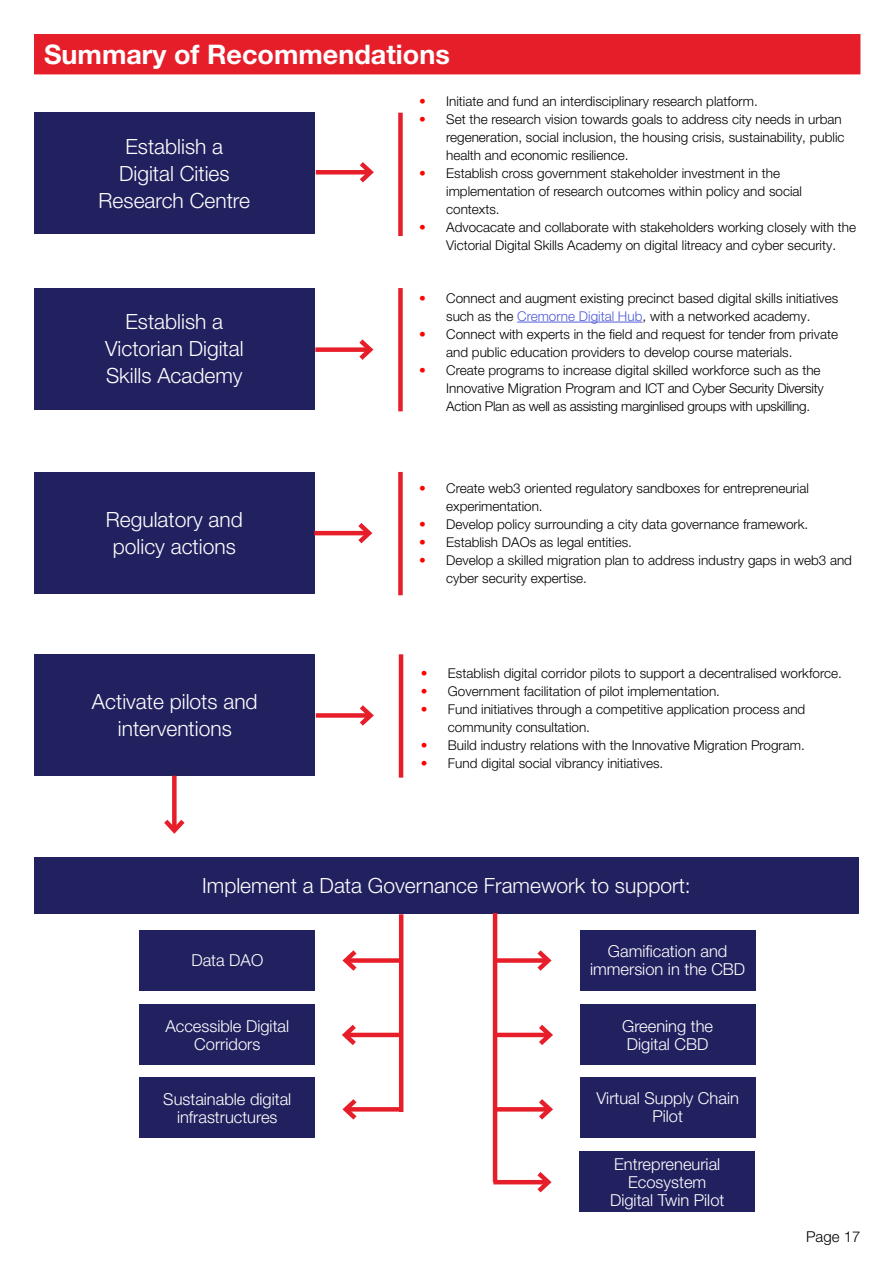
<style>
.page{position:relative;width:893px;height:1263px;background:#fff}
.page>*{position:absolute;margin:0;border:0;box-sizing:border-box;transform-origin:0 0}
.t1{font:700 27px "Helvetica Neue LT Pro";color:#fff}
.t2{font:300 21px/27px "Helvetica Neue LT Pro";color:#fff;text-align:center}
.t3{font:300 16.5px/18px "Helvetica Neue LT Pro";color:#fff;text-align:center}
.t4{font:300 15px "Helvetica Neue LT Pro";color:#000}
.t5{font:300 13.5px/18px "Helvetica Neue LT Pro";color:#000}
.t6{font:300 13.5px/18px "Helvetica Neue LT Pro";letter-spacing:-.02em;color:#000}
.s1{color:#f00}
.s2{color:#4f5cd6}
</style>
<div class="page">
<div style="left:35px;top:35px;width:825px;height:39px;background:#e61e2a"></div>
<div style="left:34px;top:34px;width:826px;height:40px;border:2px solid #e61e2a"></div>
<div style="left:34px;top:113px;width:281px;height:121px;background:#222160"></div>
<div style="left:398px;top:113px;width:5px;height:123px;background:#e61e2a"></div>
<div style="left:34px;top:288px;width:281px;height:121px;background:#222160"></div>
<div style="left:35px;top:654px;width:280px;height:121px;background:#222160"></div>
<hr style="left:517px;top:322px;width:125px;height:1px;background:#4f5cd6">
<div style="left:398px;top:288px;width:5px;height:123px;background:#e61e2a"></div>
<hr style="left:399px;top:654px;width:4px;height:124px;background:#e61e2a">
<div style="left:34px;top:472px;width:281px;height:121px;background:#222160"></div>
<div style="left:398px;top:472px;width:5px;height:123px;background:#e61e2a"></div>
<div style="left:316px;top:170px;width:55px;height:5px;background:#e61e2a"></div>
<svg style="left:355px;top:162px;width:19px;height:21px"></svg>
<div style="left:34px;top:857px;width:825px;height:56px;background:#222160"></div>
<div style="left:139px;top:930px;width:176px;height:61px;background:#222160"></div>
<div style="left:580px;top:930px;width:175px;height:61px;background:#222160"></div>
<div style="left:580px;top:1077px;width:175px;height:61px;background:#222160"></div>
<div style="left:579px;top:1151px;width:176px;height:61px;background:#222160"></div>
<div style="left:315px;top:347px;width:55px;height:5px;background:#e61e2a"></div>
<svg style="left:355px;top:339px;width:19px;height:21px"></svg>
<hr style="left:314px;top:531px;width:55px;height:4px;background:#e61e2a">
<svg style="left:353px;top:523px;width:20px;height:21px"></svg>
<div style="left:316px;top:713px;width:55px;height:5px;background:#e61e2a"></div>
<svg style="left:355px;top:705px;width:19px;height:21px"></svg>
<div style="left:172px;top:776px;width:5px;height:54px;background:#e61e2a"></div>
<svg style="left:164px;top:815px;width:21px;height:19px"></svg>
<hr style="left:399px;top:914px;width:4px;height:198px;background:#e61e2a">
<div style="left:346px;top:958px;width:55px;height:5px;background:#e61e2a"></div>
<svg style="left:342px;top:950px;width:19px;height:21px"></svg>
<div style="left:493px;top:958px;width:55px;height:5px;background:#e61e2a"></div>
<svg style="left:533px;top:950px;width:19px;height:21px"></svg>
<div style="left:580px;top:1004px;width:175px;height:61px;background:#222160"></div>
<div style="left:139px;top:1077px;width:176px;height:61px;background:#222160"></div>
<div style="left:139px;top:1004px;width:176px;height:61px;background:#222160"></div>
<hr style="left:495px;top:1033px;width:55px;height:4px;background:#e61e2a">
<svg style="left:534px;top:1024px;width:19px;height:21px"></svg>
<svg style="left:497px;top:1107px;width:37px;height:4px"></svg>
<svg style="left:534px;top:1099px;width:19px;height:21px"></svg>
<hr style="left:345px;top:1033px;width:55px;height:4px;background:#e61e2a">
<svg style="left:342px;top:1024px;width:19px;height:21px"></svg>
<svg style="left:361px;top:1107px;width:38px;height:4px"></svg>
<svg style="left:342px;top:1099px;width:19px;height:21px"></svg>
<hr style="left:493px;top:913px;width:4px;height:269px;background:#e61e2a">
<hr style="left:493px;top:1180px;width:55px;height:4px;background:#e61e2a">
<svg style="left:533px;top:1172px;width:19px;height:21px"></svg>
<h1 class="t1" style="left:44px;top:38px;width:407px">Summary of Recommendations</h1>
<h2 class="t2" style="left:99px;top:132px;width:153px">Establish a<br>Digital Cities<br>Research Centre</h2>
<h2 class="t2" style="left:105px;top:308px;width:140px">Establish a<br>Victorian Digital<br>Skills Academy</h2>
<h2 class="t2" style="left:106px;top:505px;width:138px">Regulatory and policy actions</h2>
<h2 class="t2" style="left:92px;top:687px;width:167px">Activate pilots and interventions</h2>
<p class="t5" style="left:419px;top:92px;width:340px"><span class="s1">•</span> Initiate and fund an interdisciplinary research platform.</p>
<p class="t5" style="left:446px;top:110px;width:400px;text-indent:-27px"><span class="s1">•</span> Set the research vision towards goals to address city needs in urban regeneration, social inclusion, the housing crisis, sustainability, public health and economic resilience.</p>
<p class="t5" style="left:446px;top:164px;width:357px;text-indent:-27px"><span class="s1">•</span> Establish cross government stakeholder investment in the implementation of research outcomes within policy and social contexts.</p>
<p class="t5" style="left:419px;top:218px;width:438px;text-align:center"><span class="s1">•</span> Advocacate and collaborate with stakeholders working closely with the<br>Victorial Digital Skills Academy on digital litreacy and cyber security.</p>
<p class="t5" style="left:419px;top:289px;width:421px;text-align:center"><span class="s1">•</span> Connect and augment existing precinct based digital skills initiatives such as the <span class="s2">Cremorne Digital Hub</span>, with a networked academy.</p>
<p class="t5" style="left:446px;top:325px;width:393px;text-indent:-27px"><span class="s1">•</span> Connect with experts in the field and request for tender from private and public education providers to develop course materials.</p>
<p class="t6" style="left:446px;top:361px;width:379px;text-indent:-27px"><span class="s1">•</span> Create programs to increase digital skilled workforce such as the<br>Innovative Migration Program and ICT and Cyber Security Diversity<br>Action Plan as well as assisting marginlised groups with upskilling.</p>
<p class="t5" style="left:446px;top:479px;width:364px;text-indent:-27px"><span class="s1">•</span> Create web3 oriented regulatory sandboxes for entrepreneurial experimentation.</p>
<p class="t5" style="left:419px;top:515px;width:391px"><span class="s1">•</span> Develop policy surrounding a city data governance framework.</p>
<p class="t5" style="left:419px;top:533px;width:214px"><span class="s1">•</span> Establish DAOs as legal entities.</p>
<p class="t5" style="left:446px;top:551px;width:407px;text-indent:-27px"><span class="s1">•</span> Develop a skilled migration plan to address industry gaps in web3 and cyber security expertise.</p>
<p class="t5" style="left:421px;top:664px;width:422px"><span class="s1">•</span> Establish digital corridor pilots to support a decentralised workforce.</p>
<p class="t5" style="left:421px;top:682px;width:301px"><span class="s1">•</span> Government facilitation of pilot implementation.</p>
<p class="t5" style="left:448px;top:700px;width:359px;text-indent:-27px"><span class="s1">•</span> Fund initiatives through a competitive application process and community consultation.</p>
<p class="t5" style="left:421px;top:736px;width:385px"><span class="s1">•</span> Build industry relations with the Innovative Migration Program.</p>
<p class="t5" style="left:421px;top:754px;width:244px"><span class="s1">•</span> Fund digital social vibrancy initiatives.</p>
<h2 class="t2" style="left:202px;top:871px;width:490px">Implement a Data Governance Framework to support:</h2>
<p class="t3" style="left:191px;top:951px;width:73px">Data DAO</p>
<p class="t3" style="left:590px;top:942px;width:157px">Gamification and immersion in the CBD</p>
<p class="t3" style="left:165px;top:1016px;width:125px">Accessible Digital<br>Corridors</p>
<p class="t3" style="left:163px;top:1089px;width:130px">Sustainable digital infrastructures</p>
<p class="t3" style="left:622px;top:1016px;width:93px;text-align:left">Greening the<br>Digital CBD</p>
<p class="t3" style="left:596px;top:1089px;width:144px">Virtual Supply Chain<br>Pilot</p>
<p class="t3" style="left:610px;top:1154px;width:116px">Entrepreneurial<br>Ecosystem<br>Digital Twin Pilot</p>
<p class="t4" style="left:806px;top:1228px;width:56px">Page 17</p>
</div>
